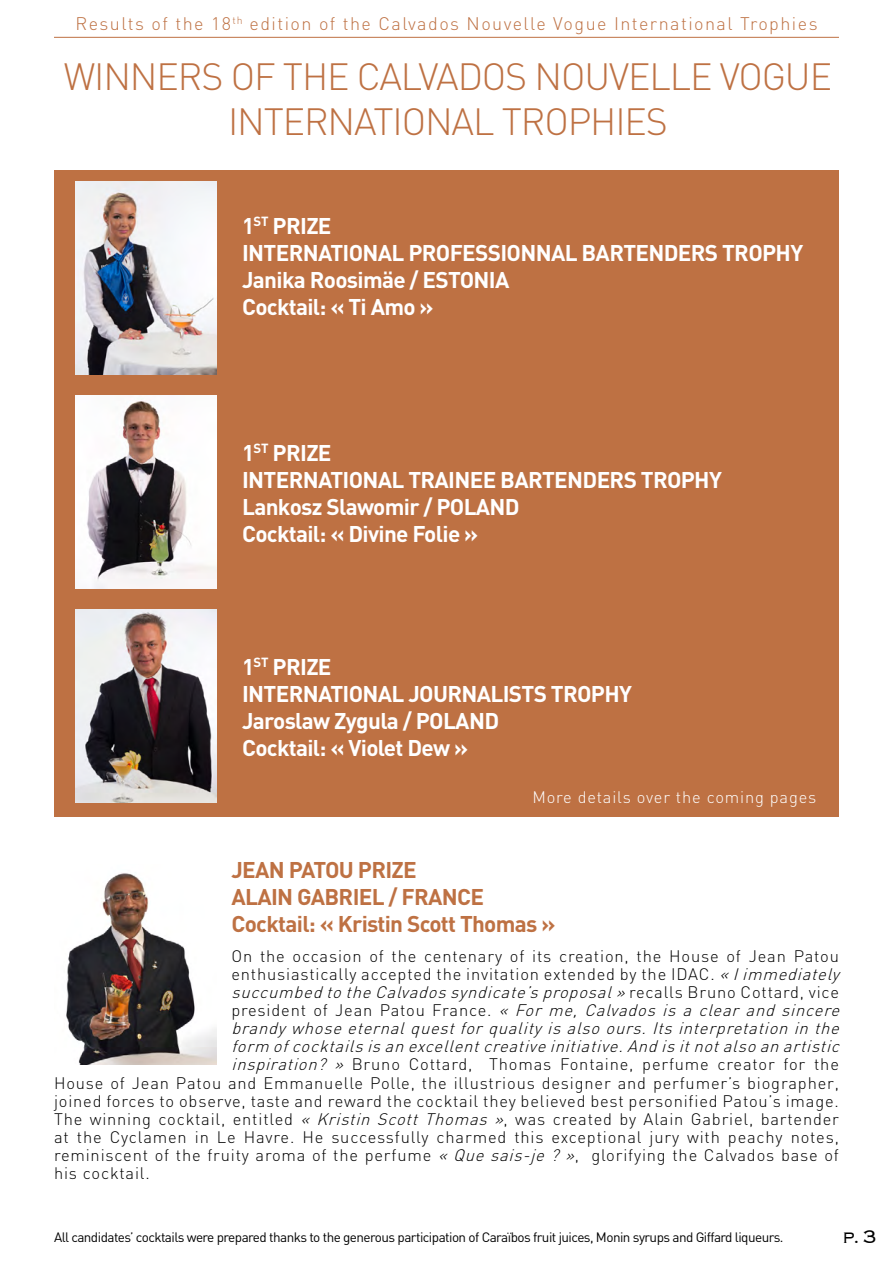
<style>
.page{position:relative;width:893px;height:1263px;background:#fff}
.page>*{position:absolute;margin:0;border:0;box-sizing:border-box;transform-origin:0 0}
.t1{font:300 37.5px "DIN";letter-spacing:-.03em;color:#be7143}
.t2{font:300 24px "Copperplate";color:#000}
.t3{font:700 22.5px "DIN";letter-spacing:-.03em;color:#fff}
.t4{font:700 22.5px "DIN";letter-spacing:-.03em;color:#be7143}
.t5{font:300 18px "DIN";letter-spacing:.08em;color:#be7143}
.t6{font:italic 300 16.5px/18px "DIN";color:#000}
.t7{font:300 16.5px/18px "DIN";letter-spacing:.05em;color:#000}
.t8{font:300 16.5px "DIN";letter-spacing:.05em;color:#fff}
.t9{font:13.5px "DIN";letter-spacing:-.04em;color:#000}
.s1{font-style:normal}
.s2{font-style:italic}
</style>
<div class="page">
<div style="left:54px;top:170px;width:785px;height:646px;background:#be7143"></div>
<hr style="left:54px;top:37px;width:785px;height:1px;background:#be7143">
<img style="left:75px;top:182px;width:142px;height:193px">
<img style="left:75px;top:395px;width:142px;height:194px">
<img style="left:66px;top:873px;width:151px;height:191px">
<img style="left:75px;top:609px;width:142px;height:194px">
<p class="t5" style="left:75px;top:12px;width:744px">Results of the 18<sup>th</sup> edition of the Calvados Nouvelle Vogue International Trophies</p>
<p class="t1" style="left:64px;top:54px;width:770px">WINNERS OF THE CALVADOS NOUVELLE VOGUE</p>
<p class="t1" style="left:228px;top:99px;width:441px">INTERNATIONAL TROPHIES</p>
<p class="t3" style="left:242px;top:211px;width:91px">1<sup>ST</sup> PRIZE</p>
<p class="t3" style="left:242px;top:238px;width:563px">INTERNATIONAL PROFESSIONNAL BARTENDERS TROPHY</p>
<p class="t3" style="left:242px;top:265px;width:269px">Janika Roosimäe / ESTONIA</p>
<p class="t3" style="left:242px;top:292px;width:193px">Cocktail: « Ti Amo »</p>
<p class="t3" style="left:242px;top:438px;width:91px">1<sup>ST</sup> PRIZE</p>
<p class="t3" style="left:242px;top:465px;width:481px">INTERNATIONAL TRAINEE BARTENDERS TROPHY</p>
<p class="t3" style="left:242px;top:492px;width:279px">Lankosz Slawomir / POLAND</p>
<p class="t3" style="left:242px;top:519px;width:238px">Cocktail: « Divine Folie »</p>
<p class="t3" style="left:242px;top:652px;width:91px">1<sup>ST</sup> PRIZE</p>
<p class="t3" style="left:242px;top:679px;width:391px">INTERNATIONAL JOURNALISTS TROPHY</p>
<p class="t3" style="left:242px;top:706px;width:259px">Jaroslaw Zygula / POLAND</p>
<p class="t3" style="left:242px;top:733px;width:228px">Cocktail: « Violet Dew »</p>
<p class="t8" style="left:532px;top:786px;width:286px">More details over the coming pages</p>
<p class="t4" style="left:231px;top:855px;width:187px">JEAN PATOU PRIZE</p>
<p class="t4" style="left:231px;top:882px;width:254px">ALAIN GABRIEL / FRANCE</p>
<p class="t4" style="left:231px;top:909px;width:326px">Cocktail: « Kristin Scott Thomas »</p>
<p class="t6" style="left:231px;top:946px;width:614px"><span class="s1">On the occasion of the centenary of its creation, the House of Jean Patou enthusiastically accepted the invitation extended by the IDAC.</span> « Iimmediately succumbed to the Calvados syndicate’s proposal» <span class="s1">re c a l l s B r u n o C o t t a rd , v i c e p re s i d e n t o f J e a n P a t o u F ra n c e .</span> « For me, Calvados is a clear and sincere brandywhose eternalquestforqualityis also ours.Its interpretation in the form ofcocktails is an excellentcreative initiative.And is itnotalso an artistic inspiration? » <span class="s1">Bruno Cottard, Thomas Fontaine, perfume creator for the</span></p>
<p class="t7" style="left:54px;top:1074px;width:786px">House of Jean Patou and Emmanuelle Polle, the illustrious designer and perfumer’s biographer, joined forces to observe, taste and reward the cocktail they believed best personified Patou’s image.</p>
<p class="t7" style="left:54px;top:1110px;width:786px;text-align:justify">The winning cocktail, entitled <span class="s2">« Kristin Scott Thomas »</span>, was created by Alain Gabriel, bartender at the Cyclamen in Le Havre. He successfully charmed this exceptional jury with peachy notes, reminiscent of the fruity aroma of the perfume <span class="s2">« Que sais-je ? »</span>, glorifying the Calvados base of his cocktail.</p>
<p class="t9" style="left:54px;top:1229px;width:731px">All candidates’ cocktails were prepared thanks to the generous participation of Caraïbos fruit juices, Monin syrups and Giffard liqueurs.</p>
<h2 class="t2" style="left:842px;top:1221px;width:37px">p. 3</h2>
</div>
